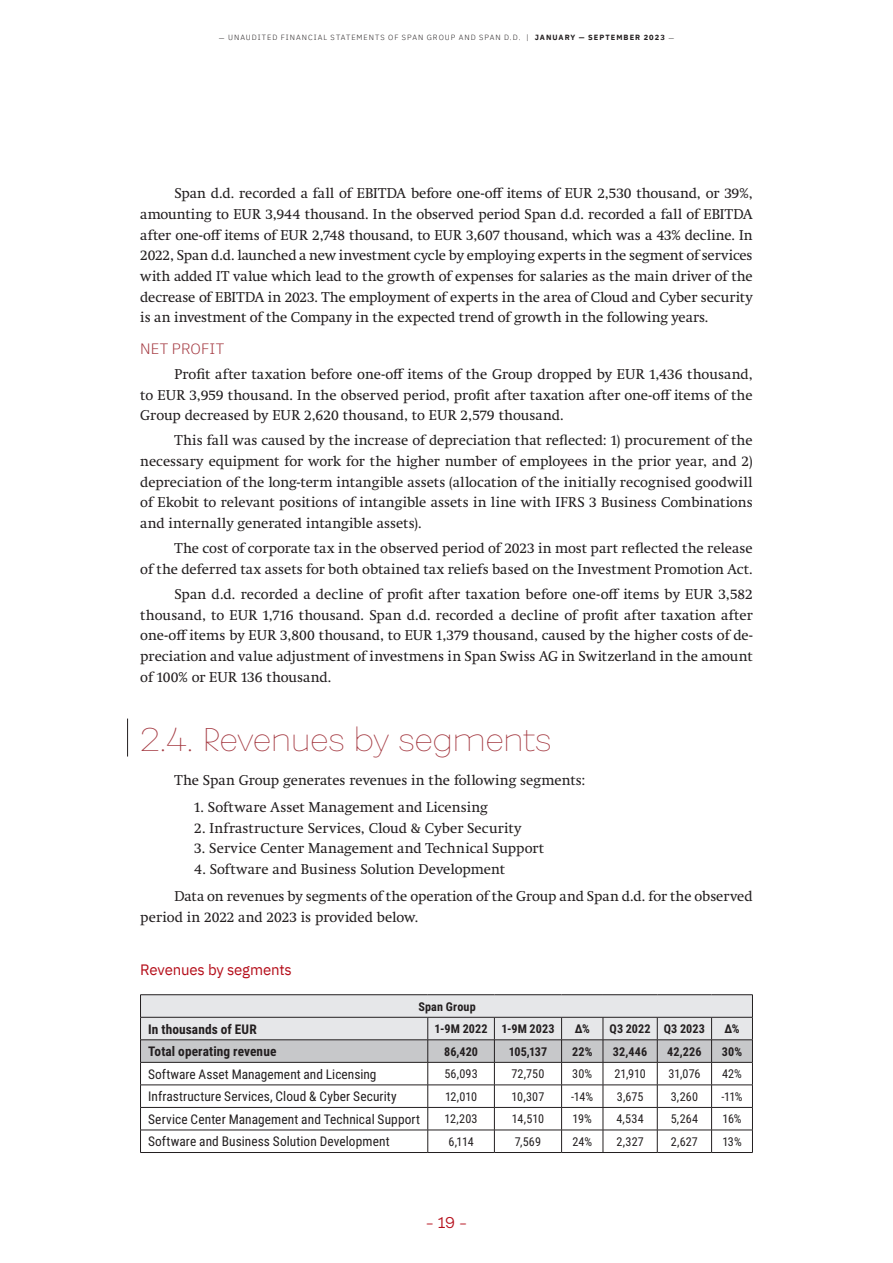
<style>
.page{position:relative;width:893px;height:1263px;background:#fff}
.page>*{position:absolute;margin:0;border:0;box-sizing:border-box;transform-origin:0 0}
.t1{font:100 31.5px "Fibra One";letter-spacing:-.02em;color:#a43941}
.t2{font:15px "IBM Plex Sans";letter-spacing:-.01em;color:#b50e1a}
.t3{font:300 15px "IBM Plex Sans";letter-spacing:.005em;color:#a43941}
.t4{font:300 15px "Fibra One";color:#b50e1a}
.t5{font:14.55px/20.7px "Swift Neue LT Pro";letter-spacing:.005em;color:#231f20;text-align:justify}
.t6{font:13.35px "Roboto Condensed";letter-spacing:.005em;color:#231f20}
.t7{font:700 13.35px "Roboto Condensed";letter-spacing:.01em;color:#231f20}
.t8{font:12.15px "Roboto Condensed";letter-spacing:.005em;color:#231f20}
.t9{font:700 12.15px "Roboto Condensed";letter-spacing:.01em;color:#231f20}
.t10{font:300 7.5px "IBM Plex Sans";letter-spacing:.135em;color:#231f20}
.s1{font-family:"Minion Pro";font-weight:400}
.s2{font-weight:700}
</style>
<div class="page">
<hr style="left:127px;top:718px;width:1px;height:38px;background:#231f20">
<hr style="left:140px;top:994px;width:288px;height:1px;background:#231f20">
<hr style="left:428px;top:994px;width:66px;height:1px;background:#231f20">
<hr style="left:494px;top:994px;width:68px;height:1px;background:#231f20">
<hr style="left:562px;top:994px;width:41px;height:1px;background:#231f20">
<hr style="left:603px;top:994px;width:54px;height:1px;background:#231f20">
<hr style="left:657px;top:994px;width:55px;height:1px;background:#231f20">
<hr style="left:712px;top:994px;width:41px;height:1px;background:#231f20">
<svg style="left:140px;top:995px;width:613px;height:157px"></svg>
<hr style="left:140px;top:1152px;width:288px;height:1px;background:#231f20">
<hr style="left:428px;top:1152px;width:66px;height:1px;background:#231f20">
<hr style="left:494px;top:1152px;width:68px;height:1px;background:#231f20">
<hr style="left:562px;top:1152px;width:41px;height:1px;background:#231f20">
<hr style="left:603px;top:1152px;width:54px;height:1px;background:#231f20">
<hr style="left:657px;top:1152px;width:55px;height:1px;background:#231f20">
<hr style="left:712px;top:1152px;width:41px;height:1px;background:#231f20">
<p class="t10" style="left:219px;top:32px;width:457px"><span class="s1">-</span> UNAUDITED FINANCIAL STATEMENTS OF SPAN GROUP AND SPAN D.D. | <span class="s2">JANUARY — SEPTEMBER 2023</span> <span class="s1">-</span></p>
<p class="t5" style="left:140px;top:183px;width:614px;text-indent:34px">Span d.d. recorded a fall of EBITDA before one-off items of EUR 2,530 thousand, or 39%, amounting to EUR 3,944 thousand. In the observed period Span d.d. recorded a fall of EBITDA after one-off items of EUR 2,748 thousand, to EUR 3,607 thousand, which was a 43% decline. In 2022, Span d.d. launched a new investment cycle by employing experts in the segment of services with added IT value which lead to the growth of expenses for salaries as the main driver of the decrease of EBITDA in 2023. The employment of experts in the area of Cloud and Cyber security is an investment of the Company in the expected trend of growth in the following years.</p>
<p class="t3" style="left:140px;top:337px;width:86px">NET PROFIT</p>
<p class="t5" style="left:140px;top:364px;width:614px;text-indent:34px">Profit after taxation before one-off items of the Group dropped by EUR 1,436 thousand, to EUR 3,959 thousand. In the observed period, profit after taxation after one-off items of the Group decreased by EUR 2,620 thousand, to EUR 2,579 thousand.</p>
<p class="t5" style="left:140px;top:430px;width:614px;text-indent:34px">This fall was caused by the increase of depreciation that reflected: 1) procurement of the necessary equipment for work for the higher number of employees in the prior year, and 2) depreciation of the long-term intangible assets (allocation of the initially recognised goodwill of Ekobit to relevant positions of intangible assets in line with IFRS 3 Business Combinations and internally generated intangible assets).</p>
<p class="t5" style="left:140px;top:538px;width:614px;text-align:right">The cost of corporate tax in the observed period of 2023 in most part reflected the release<br>of the deferred tax assets for both obtained tax reliefs based on the Investment Promotion Act.</p>
<p class="t5" style="left:140px;top:583px;width:614px;text-indent:34px">Span d.d. recorded a decline of profit after taxation before one-off items by EUR 3,582 thousand, to EUR 1,716 thousand. Span d.d. recorded a decline of profit after taxation after one-off items by EUR 3,800 thousand, to EUR 1,379 thousand, caused by the higher costs of de&shy;preciation and value adjustment of investmens in Span Swiss AG in Switzerland in the amount of 100% or EUR 136 thousand.</p>
<h1 class="t1" style="left:140px;top:721px;width:413px">2.4. Revenues by segments</h1>
<p class="t5" style="left:174px;top:769px;width:412px">The Span Group generates revenues in the following segments:</p>
<p class="t5" style="left:194px;top:796px;width:295px">1. Software Asset Management and Licensing</p>
<p class="t5" style="left:194px;top:817px;width:329px">2. Infrastructure Services, Cloud &amp; Cyber Security</p>
<p class="t5" style="left:194px;top:838px;width:351px">3. Service Center Management and Technical Support</p>
<p class="t5" style="left:174px;top:855px;width:580px;line-height:27.2px;text-indent:20px">4. Software and Business Solution Development<br>Data on revenues by segments of the operation of the Group and Span d.d. for the observed</p>
<p class="t5" style="left:140px;top:906px;width:279px">period in 2022 and 2023 is provided below.</p>
<p class="t2" style="left:140px;top:959px;width:153px">Revenues by segments</p>
<p class="t9" style="left:418px;top:998px;width:59px">Span Group</p>
<p class="t7" style="left:148px;top:1019px;width:110px">In thousands of EUR</p>
<p class="t9" style="left:434px;top:1020px;width:122px">1-9M 2022 1-9M 2023</p>
<p class="t9" style="left:575px;top:1020px;width:17px">∆%</p>
<p class="t9" style="left:609px;top:1020px;width:97px">Q3 2022 Q3 2023</p>
<p class="t9" style="left:724px;top:1020px;width:17px">∆%</p>
<p class="t7" style="left:148px;top:1042px;width:130px">Total operating revenue</p>
<p class="t9" style="left:444px;top:1043px;width:35px">86,420</p>
<p class="t9" style="left:509px;top:1043px;width:40px">105,137</p>
<p class="t9" style="left:572px;top:1043px;width:22px">22%</p>
<p class="t9" style="left:613px;top:1043px;width:36px">32,446</p>
<p class="t9" style="left:667px;top:1043px;width:36px">42,226</p>
<p class="t9" style="left:722px;top:1043px;width:22px">30%</p>
<p class="t6" style="left:148px;top:1064px;width:230px">Software Asset Management and Licensing</p>
<p class="t8" style="left:444px;top:1065px;width:35px">56,093</p>
<p class="t8" style="left:511px;top:1065px;width:35px">72,750</p>
<p class="t8" style="left:572px;top:1065px;width:22px">30%</p>
<p class="t8" style="left:614px;top:1065px;width:33px">21,910</p>
<p class="t8" style="left:668px;top:1065px;width:34px">31,076</p>
<p class="t8" style="left:722px;top:1065px;width:21px">42%</p>
<p class="t6" style="left:148px;top:1087px;width:250px">Infrastructure Services, Cloud &amp; Cyber Security</p>
<p class="t8" style="left:445px;top:1088px;width:34px">12,010</p>
<p class="t8" style="left:512px;top:1088px;width:34px">10,307</p>
<p class="t8" style="left:571px;top:1088px;width:23px">-14%</p>
<p class="t8" style="left:617px;top:1088px;width:28px">3,675</p>
<p class="t8" style="left:671px;top:1088px;width:29px">3,260</p>
<p class="t8" style="left:721px;top:1088px;width:23px">-11%</p>
<p class="t6" style="left:148px;top:1109px;width:273px">Service Center Management and Technical Support</p>
<p class="t8" style="left:445px;top:1110px;width:35px">12,203</p>
<p class="t8" style="left:512px;top:1110px;width:34px">14,510</p>
<p class="t8" style="left:573px;top:1110px;width:21px">19%</p>
<p class="t8" style="left:616px;top:1110px;width:29px">4,534</p>
<p class="t8" style="left:671px;top:1110px;width:29px">5,264</p>
<p class="t8" style="left:722px;top:1110px;width:20px">16%</p>
<p class="t6" style="left:148px;top:1132px;width:243px">Software and Business Solution Development</p>
<p class="t8" style="left:448px;top:1133px;width:27px">6,114</p>
<p class="t8" style="left:515px;top:1133px;width:28px">7,569</p>
<p class="t8" style="left:572px;top:1133px;width:21px">24%</p>
<p class="t8" style="left:616px;top:1133px;width:29px">2,327</p>
<p class="t8" style="left:671px;top:1133px;width:29px">2,627</p>
<p class="t8" style="left:722px;top:1133px;width:21px">13%</p>
<p class="t4" style="left:426px;top:1213px;width:43px">- 19 -</p>
</div>
